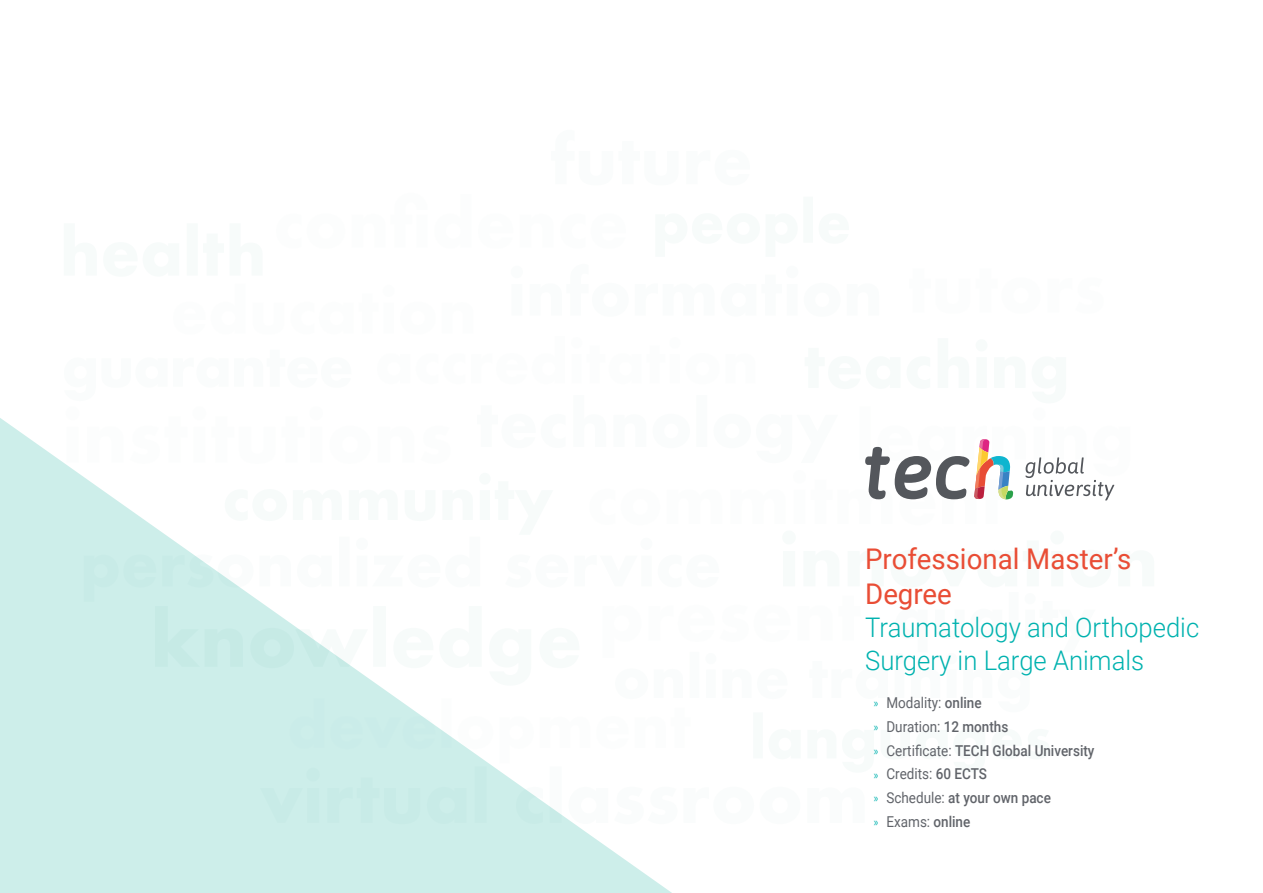
<style>
.page{position:relative;width:1263px;height:893px;background:#fff}
.page>*{position:absolute;margin:0;border:0;box-sizing:border-box;transform-origin:0 0}
.t1{font:28.5px/34.2px "Roboto";color:#e94d35}
.t2{font:300 27px/33px "Roboto";color:#00b2af;scale:.95 1}
.t3{font:500 15px/23.7px "Roboto";color:#61646a;scale:.9 1}
.s1{font-family:"Myriad Pro";font-weight:400;font-size:12px;color:#00b2af}
.s2{font-weight:400}
</style>
<div class="page">
<div style="left:0;top:418px;width:672px;height:475px;background:#cdeeea"></div>
<svg style="left:64px;top:418px;width:1051px;height:406px"></svg>
<h1 class="t1" style="left:865px;top:541px;width:268px">Professional Master’s<br>Degree</h1>
<h2 class="t2" style="left:865px;top:610px;width:353px">Traumatology and Orthopedic<br>Surgery in Large Animals</h2>
<p class="t3" style="left:874px;top:690px;width:247px"><span class="s1">»</span> <span class="s2">Modality:</span> online<br><span class="s1">»</span> <span class="s2">Duration:</span> 12 months<br><span class="s1">»</span> <span class="s2">Certificate:</span> TECH Global University <span class="s1">»</span> <span class="s2">Credits:</span> 60 ECTS<br><span class="s1">»</span> <span class="s2">Schedule:</span> at your own pace<br><span class="s1">»</span> <span class="s2">Exams:</span> online</p>
</div>
